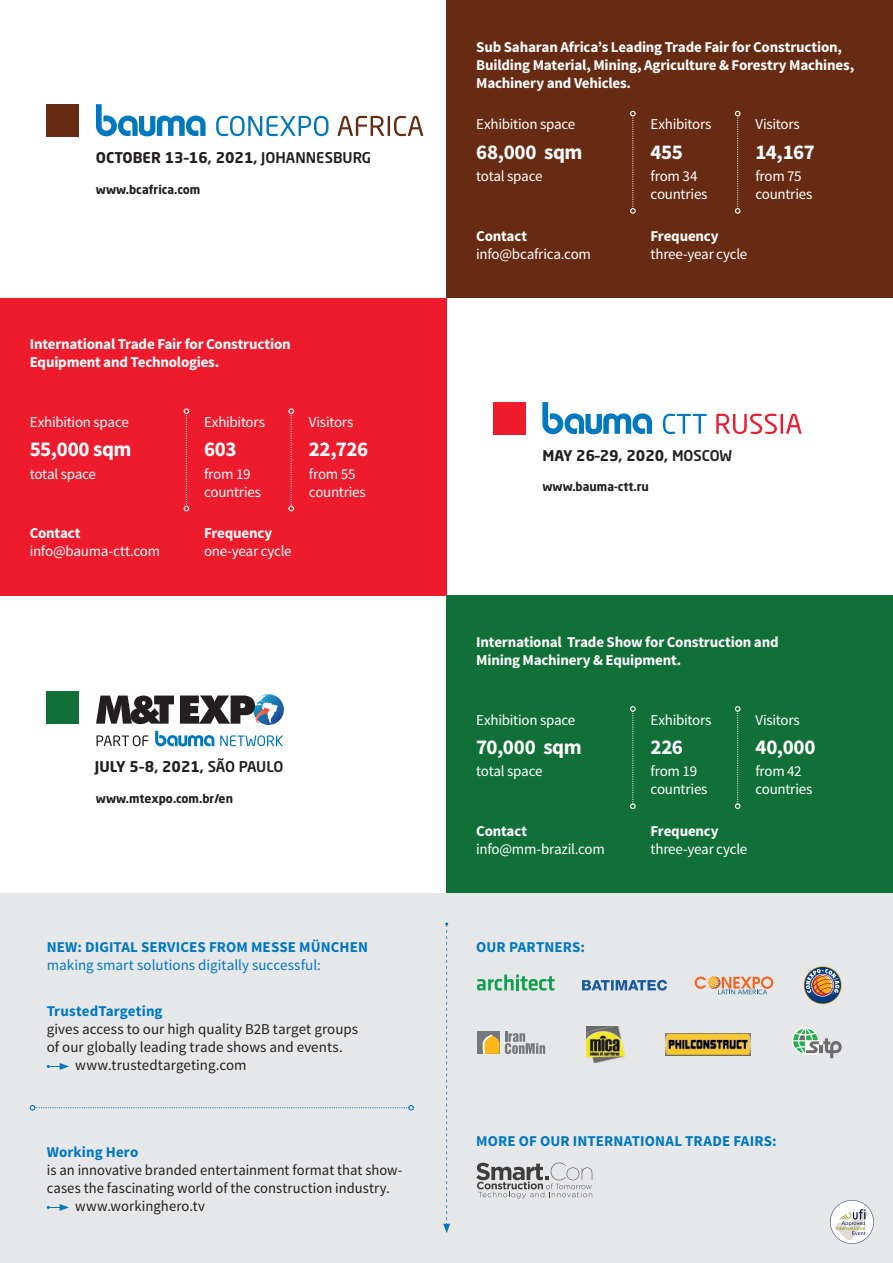
<style>
.page{position:relative;width:893px;height:1263px;background:#fff}
.page>*{position:absolute;margin:0;border:0;box-sizing:border-box;transform-origin:0 0}
.t1{font:700 21px "Source Sans Pro";letter-spacing:-.02em;color:#fff}
.t2{font:15px/18px "Source Sans Pro";letter-spacing:-.02em;color:#fff}
.t3{font:700 15px/18px "Source Sans Pro";letter-spacing:-.015em;color:#fff}
.t4{font:15px "Source Sans Pro";letter-spacing:.005em;color:#231f20}
.t5{font:700 15px "Source Sans Pro";letter-spacing:.01em;color:#0078c0}
.t6{font:15px "Source Sans Pro";color:#0078c0}
.t7{font:700 14.7px "Neo Sans Std";color:#231f20}
.t8{font:700 12px "Neo Sans Std";color:#231f20}
.s1{font-weight:500}
</style>
<div class="page">
<div style="left:446px;top:0;width:447px;height:298px;background:#672a13"></div>
<div style="left:446px;top:595px;width:447px;height:298px;background:#117038"></div>
<div style="left:0;top:298px;width:446px;height:297px;background:#ee1b2d"></div>
<div style="left:0;top:893px;width:893px;height:370px;background:#e6e7e9"></div>
<div style="left:47px;top:104px;width:32px;height:32px;background:#672a13"></div>
<svg style="left:96px;top:104px;width:110px;height:32px"></svg>
<svg style="left:216px;top:116px;width:113px;height:20px"></svg>
<svg style="left:338px;top:116px;width:46px;height:20px"></svg>
<hr style="left:388px;top:116px;width:2px;height:20px;background:#672a13">
<svg style="left:394px;top:116px;width:29px;height:20px"></svg>
<div style="left:47px;top:691px;width:32px;height:32px;background:#117038"></div>
<svg style="left:253px;top:694px;width:31px;height:31px"></svg>
<svg style="left:180px;top:695px;width:98px;height:29px"></svg>
<svg style="left:96px;top:695px;width:78px;height:29px"></svg>
<svg style="left:155px;top:731px;width:59px;height:15px"></svg>
<svg style="left:220px;top:735px;width:63px;height:11px"></svg>
<svg style="left:97px;top:735px;width:51px;height:11px"></svg>
<div style="left:493px;top:402px;width:32px;height:32px;background:#ee1b2d"></div>
<svg style="left:542px;top:402px;width:110px;height:32px"></svg>
<svg style="left:663px;top:414px;width:44px;height:20px"></svg>
<svg style="left:716px;top:414px;width:61px;height:20px"></svg>
<hr style="left:781px;top:414px;width:2px;height:20px;background:#ee1b2d">
<svg style="left:786px;top:414px;width:16px;height:20px"></svg>
<svg style="left:630px;top:111px;width:6px;height:103px"></svg>
<svg style="left:630px;top:706px;width:6px;height:103px"></svg>
<svg style="left:735px;top:111px;width:5px;height:103px"></svg>
<svg style="left:735px;top:706px;width:5px;height:103px"></svg>
<svg style="left:184px;top:408px;width:5px;height:103px"></svg>
<svg style="left:288px;top:408px;width:6px;height:103px"></svg>
<svg style="left:443px;top:922px;width:7px;height:311px"></svg>
<svg style="left:30px;top:1105px;width:384px;height:5px"></svg>
<svg style="left:47px;top:1204px;width:22px;height:7px"></svg>
<svg style="left:47px;top:1063px;width:22px;height:7px"></svg>
<svg style="left:830px;top:1200px;width:44px;height:44px"></svg>
<svg style="left:792px;top:1027px;width:50px;height:31px"></svg>
<svg style="left:477px;top:974px;width:78px;height:16px"></svg>
<svg style="left:582px;top:980px;width:85px;height:10px"></svg>
<img style="left:666px;top:1034px;width:85px;height:21px">
<svg style="left:804px;top:966px;width:38px;height:38px"></svg>
<img style="left:586px;top:1026px;width:38px;height:37px">
<svg style="left:695px;top:976px;width:78px;height:18px"></svg>
<svg style="left:505px;top:1031px;width:40px;height:23px"></svg>
<div style="left:477px;top:1031px;width:22px;height:23px;background:#76787b"></div>
<svg style="left:482px;top:1034px;width:17px;height:20px"></svg>
<svg style="left:476px;top:1162px;width:116px;height:36px"></svg>
<p class="t7" style="left:96px;top:148px;width:277px">OCTOBER 13–16, 2021, <span class="s1">JOHANNESBURG</span></p>
<p class="t8" style="left:96px;top:181px;width:106px">www.bcafrica.com</p>
<p class="t3" style="left:30px;top:336px;width:262px">International Trade Fair for Construction<br>Equipment and Technologies.</p>
<p class="t2" style="left:30px;top:413px;width:101px">Exhibition space</p>
<h1 class="t1" style="left:30px;top:436px;width:103px">55,000 sqm</h1>
<p class="t2" style="left:30px;top:465px;width:68px">total space</p>
<p class="t3" style="left:30px;top:525px;width:52px">Contact</p>
<p class="t2" style="left:30px;top:543px;width:132px">info@bauma-ctt.com</p>
<p class="t2" style="left:204px;top:413px;width:62px">Exhibitors</p>
<h1 class="t1" style="left:204px;top:436px;width:34px">603</h1>
<p class="t2" style="left:204px;top:465px;width:58px">from 19 countries</p>
<p class="t3" style="left:204px;top:525px;width:70px">Frequency</p>
<p class="t2" style="left:204px;top:543px;width:89px">one-year cycle</p>
<p class="t2" style="left:309px;top:413px;width:46px">Visitors</p>
<h1 class="t1" style="left:309px;top:436px;width:61px">22,726</h1>
<p class="t2" style="left:309px;top:465px;width:58px">from 55 countries</p>
<p class="t7" style="left:95px;top:757px;width:190px">JULY 5–8, 2021, <span class="s1">SÃO PAULO</span></p>
<p class="t8" style="left:96px;top:790px;width:139px">www.mtexpo.com.br/en</p>
<p class="t5" style="left:47px;top:937px;width:323px">NEW: DIGITAL SERVICES FROM MESSE MÜNCHEN</p>
<p class="t6" style="left:47px;top:955px;width:276px">making smart solutions digitally successful:</p>
<p class="t5" style="left:47px;top:1001px;width:117px">TrustedTargeting</p>
<p class="t4" style="left:47px;top:1019px;width:313px">gives access to our high quality B2B target groups</p>
<p class="t4" style="left:47px;top:1037px;width:297px">of our globally leading trade shows and events.</p>
<p class="t4" style="left:75px;top:1055px;width:173px">www.trustedtargeting.com</p>
<p class="t5" style="left:47px;top:1142px;width:93px">Working Hero</p>
<p class="t4" style="left:47px;top:1160px;width:357px">is an innovative branded entertainment format that show-</p>
<p class="t4" style="left:47px;top:1178px;width:345px">cases the fascinating world of the construction industry.</p>
<p class="t4" style="left:75px;top:1196px;width:131px">www.workinghero.tv</p>
<p class="t3" style="left:476px;top:38px;width:379px">Sub Saharan Africa’s Leading Trade Fair for Construction,<br>Building Material, Mining, Agriculture &amp; Forestry Machines,<br>Machinery and Vehicles.</p>
<p class="t2" style="left:476px;top:116px;width:101px">Exhibition space</p>
<h1 class="t1" style="left:476px;top:138px;width:108px">68,000 sqm</h1>
<p class="t2" style="left:476px;top:167px;width:68px">total space</p>
<p class="t3" style="left:476px;top:227px;width:52px">Contact</p>
<p class="t2" style="left:476px;top:245px;width:116px">info@bcafrica.com</p>
<p class="t2" style="left:651px;top:116px;width:62px">Exhibitors</p>
<h1 class="t1" style="left:651px;top:138px;width:34px">455</h1>
<p class="t2" style="left:651px;top:167px;width:58px">from 34 countries</p>
<p class="t2" style="left:755px;top:116px;width:46px">Visitors</p>
<h1 class="t1" style="left:755px;top:138px;width:61px">14,167</h1>
<p class="t2" style="left:755px;top:167px;width:58px">from 75 countries</p>
<p class="t3" style="left:651px;top:227px;width:70px">Frequency</p>
<p class="t2" style="left:651px;top:245px;width:98px">three-year cycle</p>
<p class="t7" style="left:542px;top:446px;width:191px">MAY 26–29, 2020, <span class="s1">MOSCOW</span></p>
<p class="t8" style="left:542px;top:479px;width:108px">www.bauma-ctt.ru</p>
<p class="t3" style="left:476px;top:633px;width:304px">International Trade Show for Construction and<br>Mining Machinery &amp; Equipment.</p>
<p class="t2" style="left:476px;top:711px;width:101px">Exhibition space</p>
<h1 class="t1" style="left:476px;top:734px;width:107px">70,000 sqm</h1>
<p class="t2" style="left:476px;top:763px;width:68px">total space</p>
<p class="t3" style="left:476px;top:823px;width:52px">Contact</p>
<p class="t2" style="left:476px;top:840px;width:130px">info@mm-brazil.com</p>
<p class="t5" style="left:476px;top:937px;width:110px">OUR PARTNERS:</p>
<p class="t2" style="left:651px;top:711px;width:62px">Exhibitors</p>
<h1 class="t1" style="left:651px;top:734px;width:34px">226</h1>
<p class="t2" style="left:651px;top:763px;width:58px">from 19 countries</p>
<p class="t2" style="left:755px;top:711px;width:46px">Visitors</p>
<h1 class="t1" style="left:755px;top:734px;width:62px">40,000</h1>
<p class="t2" style="left:755px;top:763px;width:58px">from 42 countries</p>
<p class="t3" style="left:651px;top:823px;width:70px">Frequency</p>
<p class="t2" style="left:651px;top:840px;width:98px">three-year cycle</p>
<p class="t5" style="left:476px;top:1132px;width:302px">MORE OF OUR INTERNATIONAL TRADE FAIRS:</p>
</div>
